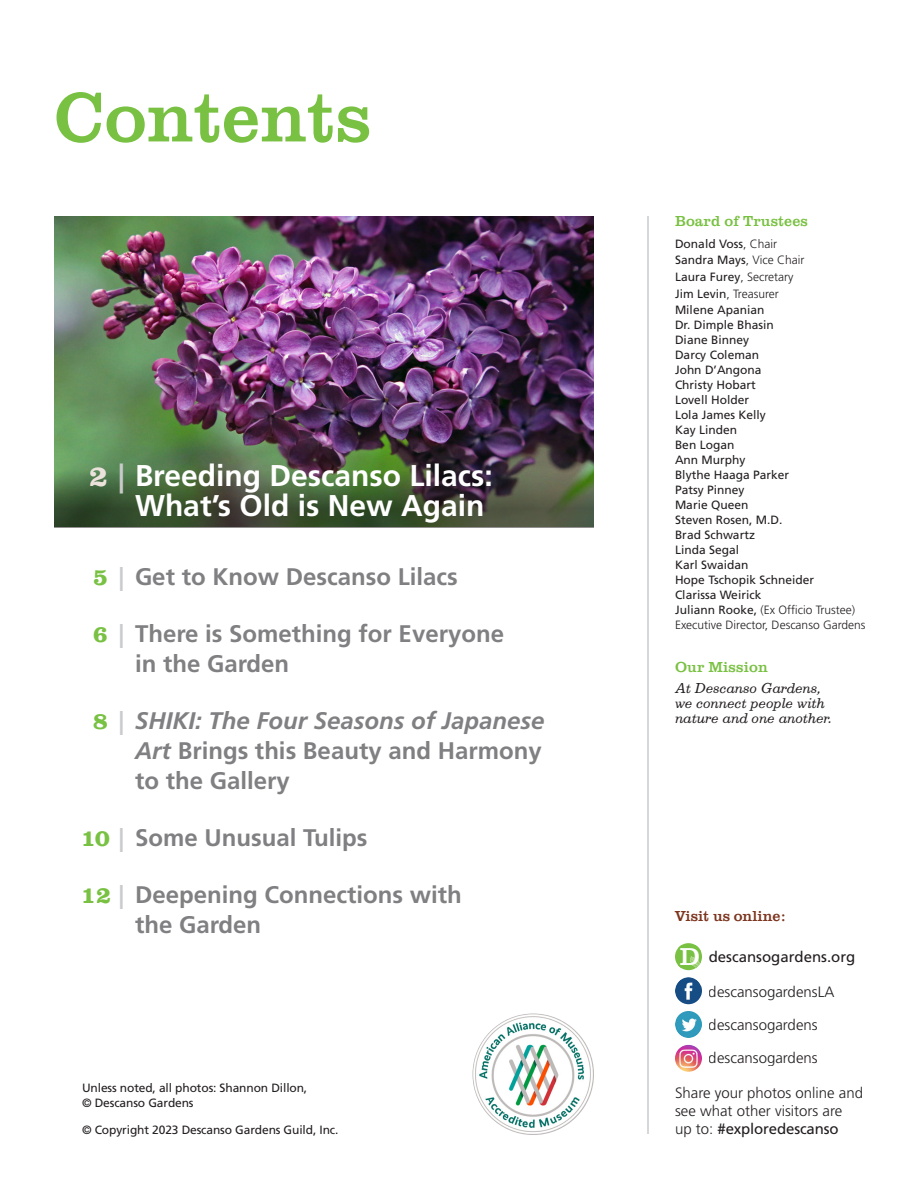
<style>
.page{position:relative;width:918px;height:1188px;background:#fff}
.page>*{position:absolute;margin:0;border:0;box-sizing:border-box;transform-origin:0 0}
.layout_notes_-_page{font:72px "Clarendon URW";color:#79c142}
.t1{font:700 30px/30px "Frutiger";color:#fff;text-align:right}
.t2{font:25.2px "Clarendon BT";color:#fff}
.t3{font:700 24px/30px "Frutiger";color:#808083}
.t4{font:300 15px/18px "Frutiger";color:#231f20}
.t5{font:italic 15px/15px "Egizio URW";color:#231f20}
.t6{font:15px "Clarendon URW";letter-spacing:.01em;color:#79c142}
.t7{font:15px "Frutiger";color:#231f20}
.t8{font:15px "Clarendon URW";color:#7c351e}
.masthead_-_board{font:12px/15px "Frutiger";color:#231f20}
.masthead_-_board-2{font:300 12px/15px "Frutiger";color:#231f20}
.s1{font-family:"Clarendon URW";color:#ebe2dc}
.s2{color:#c9cacc}
.s3{font-family:"Clarendon URW";color:#79c142}
.s4{font-style:italic}
.s5{font-weight:300}
.s6{font-weight:400}
</style>
<div class="page">
<img style="left:472px;top:1014px;width:122px;height:121px;border-radius:61px">
<hr style="left:647px;top:216px;width:2px;height:918px;background:#c9cacc">
<img style="left:54px;top:216px;width:540px;height:244px">
<img style="left:675px;top:977px;width:27px;height:27px;border-radius:14px">
<img style="left:675px;top:1011px;width:27px;height:27px;border-radius:14px">
<img style="left:675px;top:1045px;width:27px;height:27px;border-radius:14px">
<svg style="left:675px;top:943px;width:27px;height:27px"></svg>
<svg style="left:678px;top:945px;width:23px;height:23px"></svg>
<svg style="left:54px;top:460px;width:540px;height:68px;background:#46583b"></svg>
<p class="layout_notes_-_page" style="left:54px;top:64px;width:319px">Contents</p>
<p class="t1" style="left:89px;top:461px;width:405px"><span class="s1">2</span> <span class="s2">|</span> Breeding Descanso Lilacs:<br>What’s Old is New Again</p>
<p class="t3" style="left:93px;top:562px;width:366px"><span class="s3">5</span> <span class="s2">|</span> Get to Know Descanso Lilacs</p>
<p class="t3" style="left:135px;top:619px;width:371px;text-indent:-42px"><span class="s3">6</span> <span class="s2">|</span> There is Something for Everyone in the Garden</p>
<p class="t3" style="left:135px;top:706px;width:411px;text-align:justify;text-indent:-42px"><span class="s3">8</span> <span class="s2">|</span> <span class="s4">SHIKI: The Four Seasons of Japanese Art</span> Brings this Beauty and Harmony to the Gallery</p>
<p class="t3" style="left:81px;top:823px;width:288px"><span class="s3">10</span> <span class="s2">|</span> Some Unusual Tulips</p>
<p class="t3" style="left:135px;top:880px;width:328px;text-indent:-54px"><span class="s3">12</span> <span class="s2">|</span> Deepening Connections with the Garden</p>
<p class="masthead_-_board" style="left:82px;top:1080px;width:227px">Unless noted, all photos: Shannon Dillon, © Descanso Gardens</p>
<p class="masthead_-_board" style="left:82px;top:1122px;width:258px">© Copyright 2023 Descanso Gardens Guild, Inc.</p>
<p class="t6" style="left:675px;top:210px;width:134px">Board of Trustees</p>
<p class="masthead_-_board" style="left:675px;top:236px;width:104px">Donald Voss<span class="s5">, Chair</span></p>
<p class="masthead_-_board" style="left:675px;top:253px;width:131px">Sandra Mays<span class="s5">, Vice Chair</span></p>
<p class="masthead_-_board" style="left:675px;top:269px;width:120px">Laura Furey<span class="s5">, Secretary</span></p>
<p class="masthead_-_board-2" style="left:675px;top:286px;width:105px"><span class="s6">Jim Levin</span>, Treasurer</p>
<p class="masthead_-_board" style="left:675px;top:303px;width:91px">Milene Apanian</p>
<p class="masthead_-_board" style="left:675px;top:318px;width:100px">Dr. Dimple Bhasin</p>
<p class="masthead_-_board" style="left:675px;top:333px;width:76px">Diane Binney</p>
<p class="masthead_-_board" style="left:675px;top:348px;width:86px">Darcy Coleman</p>
<p class="masthead_-_board" style="left:675px;top:363px;width:88px">John D’Angona</p>
<p class="masthead_-_board" style="left:675px;top:378px;width:82px">Christy Hobart</p>
<p class="masthead_-_board" style="left:675px;top:393px;width:76px">Lovell Holder</p>
<p class="masthead_-_board" style="left:675px;top:408px;width:92px">Lola James Kelly</p>
<p class="masthead_-_board" style="left:675px;top:423px;width:64px">Kay Linden</p>
<p class="masthead_-_board" style="left:675px;top:438px;width:61px">Ben Logan</p>
<p class="masthead_-_board" style="left:675px;top:453px;width:72px">Ann Murphy</p>
<p class="masthead_-_board" style="left:675px;top:468px;width:116px">Blythe Haaga Parker</p>
<p class="masthead_-_board" style="left:675px;top:483px;width:71px">Patsy Pinney</p>
<p class="masthead_-_board" style="left:675px;top:498px;width:75px">Marie Queen</p>
<p class="masthead_-_board" style="left:675px;top:513px;width:109px">Steven Rosen, M.D.</p>
<p class="masthead_-_board" style="left:675px;top:528px;width:82px">Brad Schwartz</p>
<p class="masthead_-_board" style="left:675px;top:543px;width:66px">Linda Segal</p>
<p class="masthead_-_board" style="left:675px;top:558px;width:75px">Karl Swaidan</p>
<p class="masthead_-_board" style="left:675px;top:573px;width:141px">Hope Tschopik Schneider</p>
<p class="masthead_-_board" style="left:675px;top:588px;width:88px">Clarissa Weirick</p>
<p class="masthead_-_board-2" style="left:675px;top:603px;width:192px"><span class="s6">Juliann Rooke,</span> (Ex Officio Trustee)<br>Executive Director, Descanso Gardens</p>
<p class="t6" style="left:675px;top:655px;width:94px">Our Mission</p>
<p class="t5" style="left:675px;top:681px;width:158px">At Descanso Gardens, we connect people with nature and one another.</p>
<p class="t8" style="left:675px;top:905px;width:112px">Visit us online:</p>
<p class="t2" style="left:680px;top:941px;width:22px">D</p>
<p class="t7" style="left:709px;top:948px;width:148px">descansogardens.org</p>
<p class="t4" style="left:709px;top:983px;width:127px">descansogardensLA</p>
<p class="t4" style="left:709px;top:1016px;width:110px">descansogardens</p>
<p class="t4" style="left:709px;top:1049px;width:110px">descansogardens</p>
<p class="t4" style="left:675px;top:1084px;width:190px">Share your photos online and see what other visitors are<br>up to: <span class="s6">#exploredescanso</span></p>
</div>
